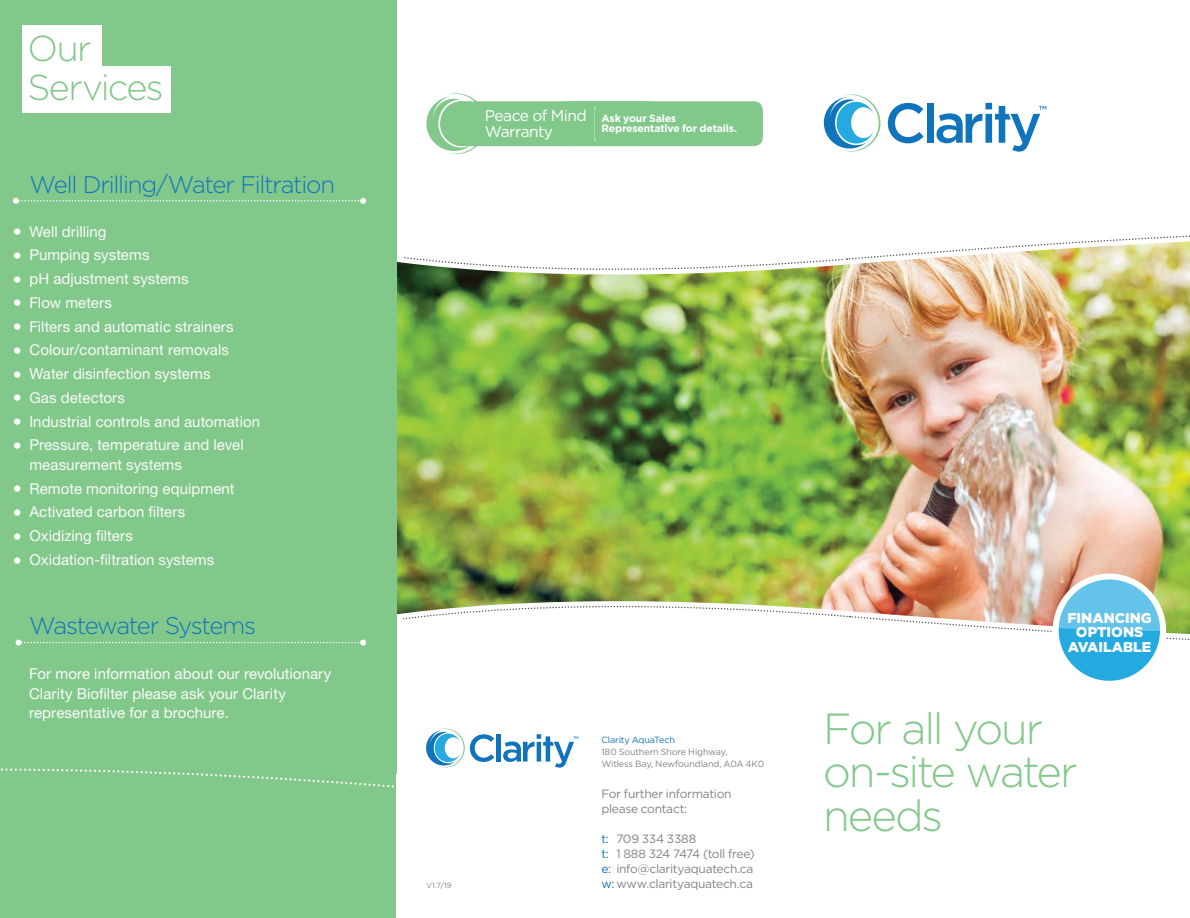
<style>
.page{position:relative;width:1190px;height:918px;background:#fff}
.page>*{position:absolute;margin:0;border:0;box-sizing:border-box;transform-origin:0 0}
.t1{font:300 43.5px/43.5px "Gotham";letter-spacing:-.055em;color:#83c88b}
.t2{font:300 36px "Gotham";letter-spacing:-.045em;color:#83c88b}
.t3{font:300 24px "Gotham";letter-spacing:-.055em;color:#1074bc}
.t4{font:15.6px/16.5px "Gotham";letter-spacing:-.04em;color:#fff}
.t5{font:15px/19.5px "Helvetica Neue";letter-spacing:.005em;color:#f9fafa}
.t6{font:900 14.25px "Gotham";color:#fff}
.t7{font:12px/15px "Gotham";letter-spacing:-.025em;color:#808285}
.t8{font:700 10.5px/10.5px "Gotham";letter-spacing:-.015em;color:#fff}
.t9{font:9px "Gotham";letter-spacing:-.015em;color:#808285}
.t10{font:9px "Gotham";letter-spacing:-.015em;color:#1074bc}
.t11{font:7.5px "Gotham";color:#808285}
.s1{font-size:18px}
.s2{color:#1074bc}
</style>
<div class="page">
<img style="left:396px;top:311px;width:793px;height:254px">
<svg style="left:396px;top:565px;width:793px;height:142px"></svg>
<svg style="left:396px;top:573px;width:453px;height:131px"></svg>
<svg style="left:396px;top:0;width:793px;height:311px"></svg>
<svg style="left:396px;top:173px;width:450px;height:130px"></svg>
<svg style="left:846px;top:216px;width:344px;height:45px"></svg>
<div style="left:813px;top:83px;width:234px;height:86px;background:#fff"></div>
<svg style="left:887px;top:103px;width:36px;height:40px"></svg>
<div style="left:926px;top:103px;width:7px;height:40px;background:#1074bc"></div>
<svg style="left:936px;top:103px;width:110px;height:49px"></svg>
<svg style="left:823px;top:94px;width:57px;height:57px"></svg>
<svg style="left:396px;top:250px;width:7px;height:11px"></svg>
<svg style="left:396px;top:615px;width:7px;height:11px"></svg>
<div style="left:556px;top:101px;width:206px;height:45px;background:#83c88b;border-radius:9px"></div>
<svg style="left:426px;top:93px;width:60px;height:61px"></svg>
<div style="left:451px;top:101px;width:206px;height:45px;background:#83c88b;border-radius:9px"></div>
<svg style="left:594px;top:108px;width:1px;height:32px"></svg>
<div style="left:0;top:0;width:396px;height:918px;background:#83c88b"></div>
<svg style="left:13px;top:198px;width:353px;height:6px"></svg>
<svg style="left:16px;top:640px;width:350px;height:6px"></svg>
<div style="left:22px;top:26px;width:79px;height:46px;background:#fff"></div>
<div style="left:22px;top:66px;width:149px;height:47px;background:#fff"></div>
<svg style="left:426px;top:728px;width:153px;height:40px"></svg>
<svg style="left:0;top:707px;width:397px;height:81px"></svg>
<div style="left:396px;top:775px;width:793px;height:143px;background:#fff"></div>
<svg style="left:1055px;top:577px;width:107px;height:107px"></svg>
<div style="left:1052px;top:574px;width:113px;height:113px;border:6px solid #fff;border-radius:50%"></div>
<img style="left:849px;top:580px;width:341px;height:80px">
<p class="t2" style="left:27px;top:29px;width:65px">Our</p>
<p class="t2" style="left:27px;top:68px;width:138px">Services</p>
<p class="t3" style="left:29px;top:172px;width:307px">Well Drilling/Water Filtration</p>
<p class="t5" style="left:13px;top:221px;width:95px"><span class="s1">•</span> Well drilling</p>
<p class="t5" style="left:13px;top:245px;width:138px"><span class="s1">•</span> Pumping systems</p>
<p class="t5" style="left:13px;top:269px;width:177px"><span class="s1">•</span> pH adjustment systems</p>
<p class="t5" style="left:13px;top:293px;width:100px"><span class="s1">•</span> Flow meters</p>
<p class="t5" style="left:13px;top:316px;width:222px"><span class="s1">•</span> Filters and automatic strainers</p>
<p class="t5" style="left:13px;top:340px;width:217px"><span class="s1">•</span> Colour/contaminant removals</p>
<p class="t5" style="left:13px;top:364px;width:199px"><span class="s1">•</span> Water disinfection systems</p>
<p class="t5" style="left:13px;top:388px;width:114px"><span class="s1">•</span> Gas detectors</p>
<p class="t5" style="left:13px;top:411px;width:249px"><span class="s1">•</span> Industrial controls and automation</p>
<p class="t5" style="left:29px;top:435px;width:216px;text-indent:-16px"><span class="s1">•</span> Pressure, temperature and level measurement systems</p>
<p class="t5" style="left:13px;top:478px;width:223px"><span class="s1">•</span> Remote monitoring equipment</p>
<p class="t5" style="left:13px;top:502px;width:174px"><span class="s1">•</span> Activated carbon filters</p>
<p class="t5" style="left:13px;top:526px;width:121px"><span class="s1">•</span> Oxidizing filters</p>
<p class="t5" style="left:13px;top:550px;width:203px"><span class="s1">•</span> Oxidation-filtration systems</p>
<p class="t3" style="left:29px;top:613px;width:228px">Wastewater Systems</p>
<p class="t5" style="left:29px;top:664px;width:304px">For more information about our revolutionary<br>Clarity Biofilter please ask your Clarity representative for a brochure.</p>
<p class="t4" style="left:484px;top:107px;width:103px">Peace of Mind<br>Warranty</p>
<p class="t8" style="left:601px;top:113px;width:137px">Ask your Sales<br>Representative for details.</p>
<p class="t11" style="left:426px;top:881px;width:27px">V1.7/19</p>
<p class="t10" style="left:601px;top:735px;width:75px">Clarity AquaTech</p>
<p class="t9" style="left:601px;top:747px;width:128px">180 Southern Shore Highway,</p>
<p class="t9" style="left:601px;top:759px;width:164px">Witless Bay, Newfoundland, A0A 4K0</p>
<p class="t7" style="left:601px;top:786px;width:132px">For further information please contact:</p>
<p class="t7" style="left:601px;top:831px;width:96px"><span class="s2">t:</span> 709 334 3388</p>
<p class="t7" style="left:601px;top:846px;width:155px"><span class="s2">t:</span> 1 888 324 7474 (toll free)</p>
<p class="t7" style="left:601px;top:861px;width:154px"><span class="s2">e:</span> info@clarityaquatech.ca</p>
<p class="t7" style="left:601px;top:876px;width:153px"><span class="s2">w:</span> www.clarityaquatech.ca</p>
<p class="t6" style="left:1067px;top:610px;width:86px">FINANCING</p>
<p class="t6" style="left:1075px;top:624px;width:69px">OPTIONS</p>
<p class="t6" style="left:1067px;top:638px;width:85px">AVAILABLE</p>
<p class="t1" style="left:822px;top:706px;width:256px">For all your on-site water needs</p>
</div>
